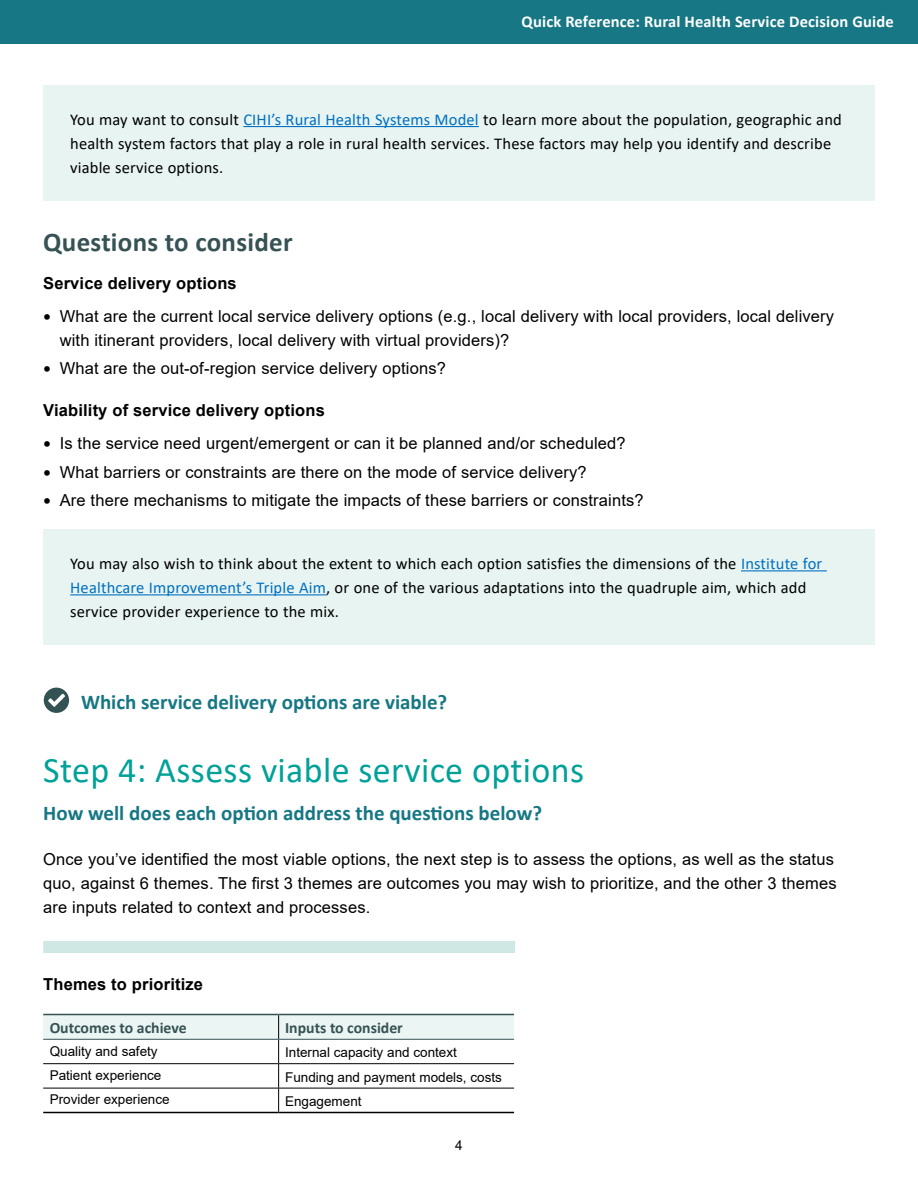
<style>
.page{position:relative;width:918px;height:1188px;background:#fff}
.page>*{position:absolute;margin:0;border:0;box-sizing:border-box;transform-origin:0 0}
.t1{font:36px "Calibri";letter-spacing:.01em;color:#00a199}
.t2{font:700 27px "Calibri";letter-spacing:.01em;color:#365254}
.title_question{font:700 21px "Calibri";color:#167784}
.body{font:16.5px/24px "Arial";letter-spacing:.01em;color:#000}
.sidebar_body{font:16.5px/24px "Calibri";letter-spacing:.01em;color:#000}
.body_B4bullet{font:700 16.5px "Arial";letter-spacing:.01em;color:#000}
.t3{font:700 16.5px "Calibri";letter-spacing:.01em;color:#fff}
.body-2{font:700 16.5px "Arial";letter-spacing:.01em;color:#000}
.header_top1{font:700 15.75px "Calibri";color:#365254}
.body-3{font:13.5px "Arial";color:#000}
.s1{color:#0070c0}
.s2{font-size:22.5px}
</style>
<div class="page">
<div style="left:0;top:0;width:918px;height:44px;background:#177784"></div>
<div style="left:43px;top:85px;width:832px;height:116px;background:#e7f4f1"></div>
<hr style="left:243px;top:126px;width:236px;height:1px;background:#0070c0">
<div style="left:43px;top:530px;width:832px;height:115px;background:#e7f4f1"></div>
<hr style="left:741px;top:570px;width:86px;height:1px;background:#0070c0">
<hr style="left:70px;top:594px;width:256px;height:1px;background:#0070c0">
<div style="left:44px;top:688px;width:25px;height:25px;background:#335254;border-radius:50%"></div>
<svg style="left:48px;top:694px;width:17px;height:13px"></svg>
<div style="left:43px;top:941px;width:472px;height:12px;background:#cfe8e3"></div>
<hr style="left:43px;top:1014px;width:236px;height:1px;background:#365254">
<hr style="left:279px;top:1014px;width:235px;height:1px;background:#365254">
<svg style="left:43px;top:1015px;width:471px;height:97px"></svg>
<hr style="left:43px;top:1112px;width:236px;height:1px;background:#000">
<hr style="left:279px;top:1112px;width:235px;height:1px;background:#000">
<hr style="left:43px;top:1063px;width:236px;height:1px;background:#000">
<hr style="left:279px;top:1063px;width:235px;height:1px;background:#000">
<hr style="left:43px;top:1088px;width:236px;height:1px;background:#000">
<hr style="left:279px;top:1088px;width:235px;height:1px;background:#000">
<p class="t3" style="left:522px;top:10px;width:374px">Quick Reference: Rural Health Service Decision Guide</p>
<p class="sidebar_body" style="left:70px;top:107px;width:773px">You may want to consult <span class="s1">CIHI’s Rural Health Systems Model</span> to learn more about the population, geographic and health system factors that play a role in rural health services. These factors may help you identify and describe viable service options.</p>
<h3 class="t2" style="left:43px;top:223px;width:251px">Questions to consider</h3>
<p class="body_B4bullet" style="left:43px;top:271px;width:195px">Service delivery options</p>
<p class="body" style="left:60px;top:304px;width:776px;text-indent:-16px"><span class="s2">•</span> What are the current local service delivery options (e.g., local delivery with local providers, local delivery with itinerant providers, local delivery with virtual providers)?</p>
<p class="body" style="left:43px;top:356px;width:404px"><span class="s2">•</span> What are the out-of-region service delivery options?</p>
<p class="body_B4bullet" style="left:43px;top:399px;width:283px">Viability of service delivery options</p>
<p class="body" style="left:43px;top:431px;width:584px"><span class="s2">•</span> Is the service need urgent/emergent or can it be planned and/or scheduled?</p>
<p class="body" style="left:43px;top:460px;width:545px"><span class="s2">•</span> What barriers or constraints are there on the mode of service delivery?</p>
<p class="body" style="left:43px;top:488px;width:602px"><span class="s2">•</span> Are there mechanisms to mitigate the impacts of these barriers or constraints?</p>
<p class="sidebar_body" style="left:70px;top:551px;width:754px">You may also wish to think about the extent to which each option satisfies the dimensions of the <span class="s1">Institute for<br>Healthcare Improvement’s Triple Aim</span>, or one of the various adaptations into the quadruple aim, which add service provider experience to the mix.</p>
<p class="title_question" style="left:81px;top:687px;width:368px">Which service delivery options are viable?</p>
<h2 class="t1" style="left:43px;top:745px;width:543px">Step 4: Assess viable service options</h2>
<p class="title_question" style="left:43px;top:798px;width:501px">How well does each option address the questions below?</p>
<p class="body" style="left:43px;top:847px;width:795px">Once you’ve identified the most viable options, the next step is to assess the options, as well as the status quo, against 6 themes. The first 3 themes are outcomes you may wish to prioritize, and the other 3 themes are inputs related to context and processes.</p>
<p class="body-2" style="left:43px;top:972px;width:161px">Themes to prioritize</p>
<p class="header_top1" style="left:50px;top:1016px;width:139px">Outcomes to achieve</p>
<p class="header_top1" style="left:285px;top:1016px;width:119px">Inputs to consider</p>
<p class="body-3" style="left:50px;top:1042px;width:110px">Quality and safety</p>
<p class="body-3" style="left:285px;top:1043px;width:173px">Internal capacity and context</p>
<p class="body-3" style="left:50px;top:1066px;width:113px">Patient experience</p>
<p class="body-3" style="left:285px;top:1068px;width:218px">Funding and payment models, costs</p>
<p class="body-3" style="left:50px;top:1090px;width:122px">Provider experience</p>
<p class="body-3" style="left:285px;top:1092px;width:78px">Engagement</p>
<p class="body-3" style="left:455px;top:1136px;width:9px">4</p>
</div>
